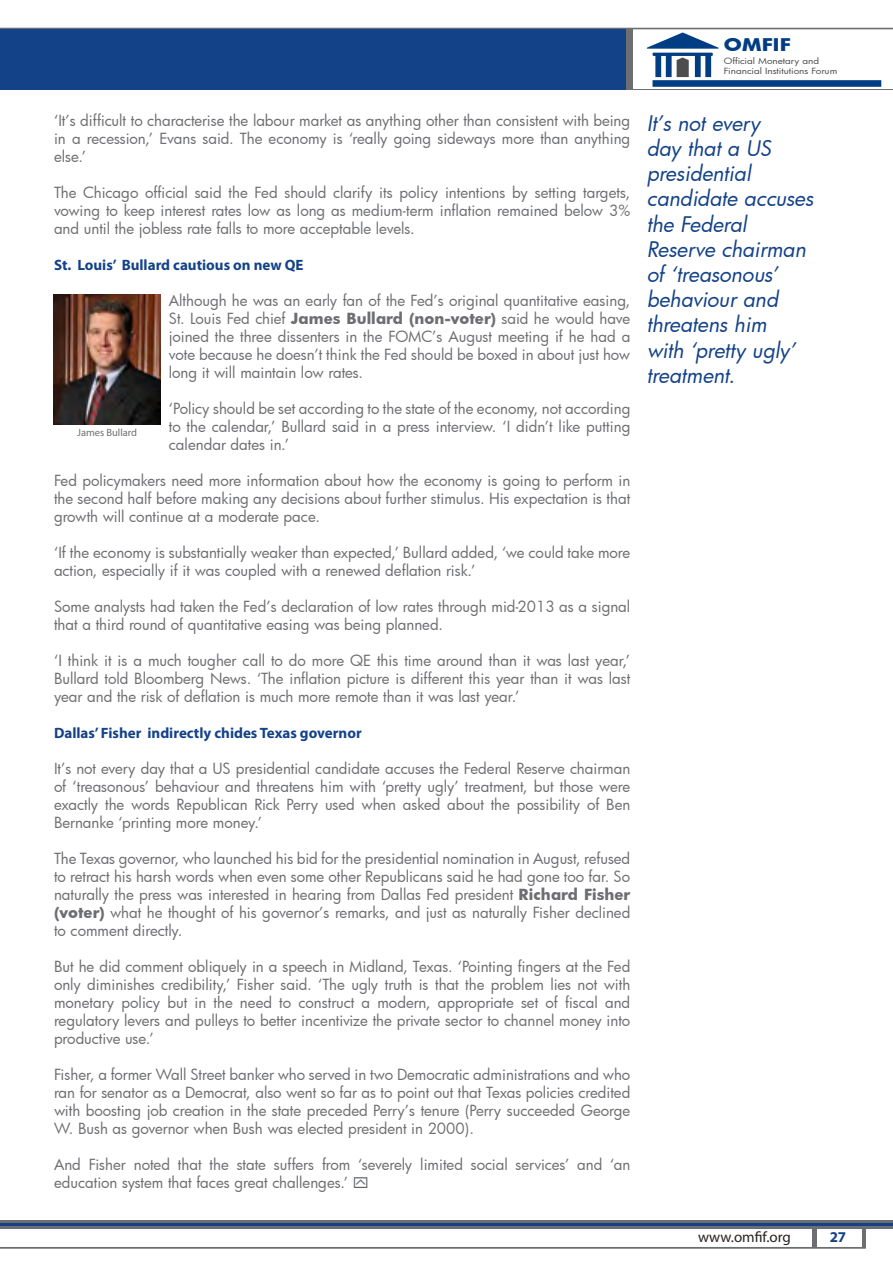
<style>
.page{position:relative;width:893px;height:1263px;background:#fff}
.page>*{position:absolute;margin:0;border:0;box-sizing:border-box;transform-origin:0 0}
.t1{font:italic 21px/25.2px "Futura";color:#144288}
.t2{font:700 17.1px "Futura";color:#003d82;scale:1.19 1}
.t3{font:15px/18px "Futura";color:#6d6e71;text-align:justify}
.t4{font:700 15px "Myriad Pro";color:#144288}
.t5{font:15px "Myriad Pro";color:#27201e}
.t6{font:10.5px "Myriad Pro";color:#6d6e71}
.t7{font:8.25px/9.9px "Futura";color:#4d4d4d;scale:1.19 1}
.s1{font-weight:700}
</style>
<div class="page">
<div style="left:812px;top:1222px;width:54px;height:26px;background:#6d6e71"></div>
<div style="left:817px;top:1222px;width:44px;height:25px;background:#fff"></div>
<svg style="left:625px;top:29px;width:268px;height:61px"></svg>
<div style="left:633px;top:28px;width:260px;height:60px;background:#fff"></div>
<svg style="left:647px;top:33px;width:234px;height:54px"></svg>
<hr style="left:0;top:28px;width:893px;height:1px;background:#6d6e71">
<hr style="left:0;top:1247px;width:866px;height:1px;background:#6d6e71">
<div style="left:0;top:29px;width:625px;height:61px;background:#144288"></div>
<svg style="left:0;top:1220px;width:893px;height:8px;background:#5e6674"></svg>
<hr style="left:0;top:1223px;width:893px;height:2px;background:#144288">
<img style="left:54px;top:294px;width:106px;height:131px">
<p class="t3" style="left:54px;top:111px;width:578px">‘It’s difficult to characterise the labour market as anything other than consistent with being in a recession,’ Evans said. The economy is ‘really going sideways more than anything else.’</p>
<p class="t3" style="left:54px;top:183px;width:578px">The Chicago official said the Fed should clarify its policy intentions by setting targets, vowing to keep interest rates low as long as medium-term inflation remained below 3% and until the jobless rate falls to more acceptable levels.</p>
<p class="t4" style="left:54px;top:255px;width:251px">St. Louis’ Bullard cautious on new QE</p>
<p class="t3" style="left:169px;top:291px;width:463px">Although he was an early fan of the Fed’s original quantitative easing, St. Louis Fed chief <span class="s1">James Bullard (non-voter)</span> said he would have joined the three dissenters in the FOMC’s August meeting if he had a vote because he doesn’t think the Fed should be boxed in about just how long it will maintain low rates.</p>
<p class="t3" style="left:169px;top:399px;width:463px">‘Policy should be set according to the state of the economy, not according to the calendar,’ Bullard said in a press interview. ‘I didn’t like putting calendar dates in.’</p>
<p class="t3" style="left:54px;top:471px;width:578px">Fed policymakers need more information about how the economy is going to perform in the second half before making any decisions about further stimulus. His expectation is that growth will continue at a moderate pace.</p>
<p class="t3" style="left:54px;top:543px;width:578px">‘If the economy is substantially weaker than expected,’ Bullard added, ‘we could take more action, especially if it was coupled with a renewed deflation risk.’</p>
<p class="t3" style="left:54px;top:597px;width:578px">Some analysts had taken the Fed’s declaration of low rates through mid-2013 as a signal that a third round of quantitative easing was being planned.</p>
<p class="t3" style="left:54px;top:651px;width:578px">‘I think it is a much tougher call to do more QE this time around than it was last year,’ Bullard told Bloomberg News. ‘The inflation picture is different this year than it was last year and the risk of deflation is much more remote than it was last year.’</p>
<p class="t4" style="left:54px;top:723px;width:309px">Dallas’ Fisher indirectly chides Texas governor</p>
<p class="t3" style="left:54px;top:759px;width:578px">It’s not every day that a US presidential candidate accuses the Federal Reserve chairman of ‘treasonous’ behaviour and threatens him with ‘pretty ugly’ treatment, but those were exactly the words Republican Rick Perry used when asked about the possibility of Ben Bernanke ‘printing more money.’</p>
<p class="t3" style="left:54px;top:849px;width:578px">The Texas governor, who launched his bid for the presidential nomination in August, refused to retract his harsh words when even some other Republicans said he had gone too far. So naturally the press was interested in hearing from Dallas Fed president <span class="s1">Richard Fisher (voter)</span> what he thought of his governor’s remarks, and just as naturally Fisher declined to comment directly.</p>
<p class="t3" style="left:54px;top:957px;width:578px">But he did comment obliquely in a speech in Midland, Texas. ‘Pointing fingers at the Fed only diminishes credibility,’ Fisher said. ‘The ugly truth is that the problem lies not with monetary policy but in the need to construct a modern, appropriate set of fiscal and regulatory levers and pulleys to better incentivize the private sector to channel money into productive use.’</p>
<p class="t3" style="left:54px;top:1065px;width:578px">Fisher, a former Wall Street banker who served in two Democratic administrations and who ran for senator as a Democrat, also went so far as to point out that Texas policies credited with boosting job creation in the state preceded Perry’s tenure (Perry succeeded George W. Bush as governor when Bush was elected president in 2000).</p>
<p class="t3" style="left:54px;top:1155px;width:578px">And Fisher noted that the state suffers from ‘severely limited social services’ and ‘an education system that faces great challenges.’</p>
<p class="t6" style="left:77px;top:426px;width:62px">James Bullard</p>
<p class="t2" style="left:724px;top:33px;width:58px">OMFIF</p>
<p class="t7" style="left:724px;top:56px;width:97px">Official Monetary and<br>Financial Institutions Forum</p>
<h1 class="t1" style="left:647px;top:110px;width:168px">It’s not every<br>day that a US presidential candidate accuses the Federal<br>Reserve chairman of ‘treasonous’ behaviour and threatens him<br>with ‘pretty ugly’ treatment.</h1>
<p class="t5" style="left:698px;top:1227px;width:94px">www.omfif.org</p>
<p class="t4" style="left:830px;top:1227px;width:18px">27</p>
</div>
